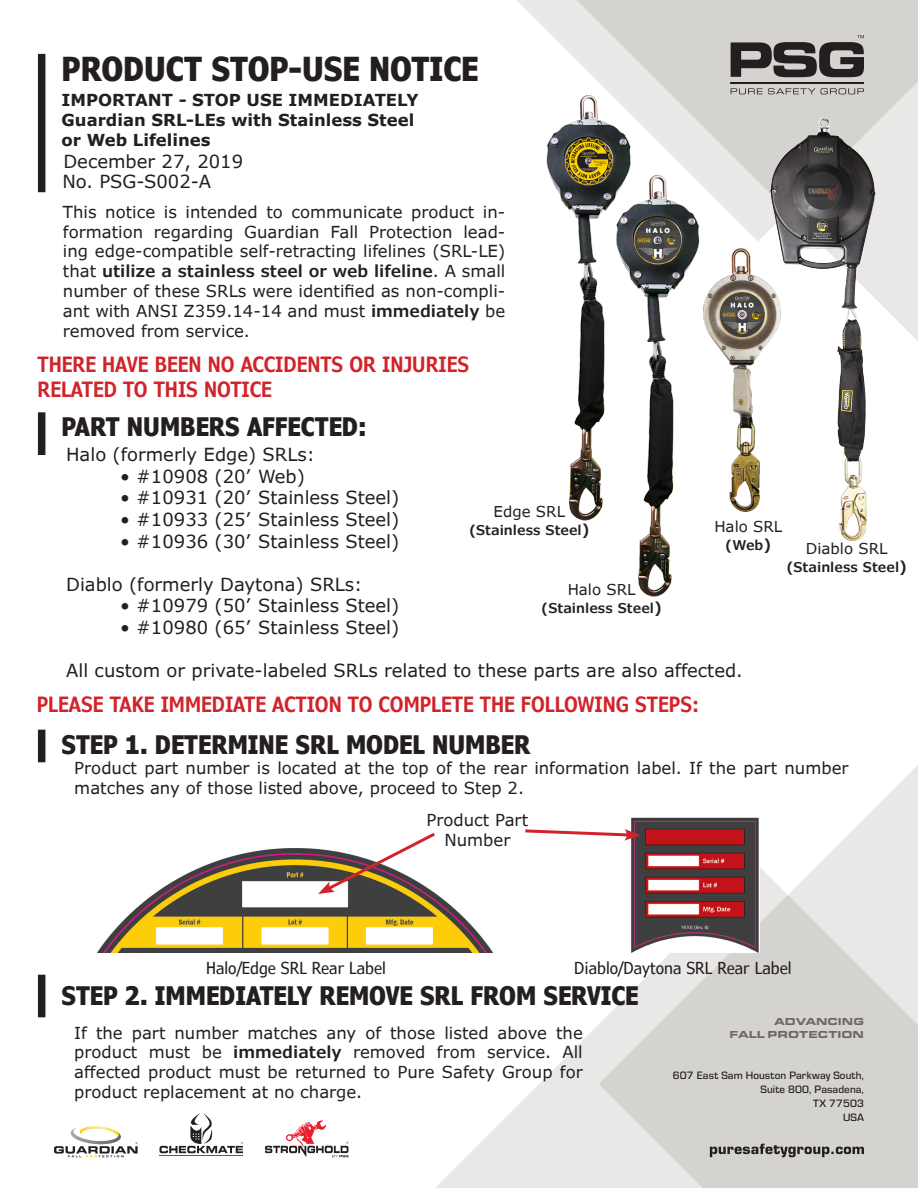
<style>
.page{position:relative;width:918px;height:1188px;background:#fff}
.page>*{position:absolute;margin:0;border:0;box-sizing:border-box;transform-origin:0 0}
.t1{font:700 condensed 33px "Verdana Pro";color:#231f20}
.t2{font:700 condensed 25.5px "Verdana Pro";color:#231f20}
.t3{font:600 condensed 21px "Verdana Pro";color:#d1232a}
.t4{font:18px "Verdana Pro";color:#231f20}
.t5{font:16.5px/19.8px "Verdana Pro";color:#231f20;text-align:justify}
.t6{font:700 16.5px "Verdana Pro";color:#231f20}
.t7{font:condensed 16.5px "Verdana Pro";color:#231f20}
.t8{font:15px "Verdana Pro";color:#231f20}
.t9{font:600 13.5px "Verdana Pro";color:#231f20}
.t10{font:500 11.1px "Eurostile";letter-spacing:.01em;color:#231f20}
.t11{font:900 10.5px "Eurostile Ext";color:#6f685f}
.s1{font-weight:600}
.s2{font-size:15px}
</style>
<div class="page">
<svg style="left:436px;top:1025px;width:163px;height:163px;fill:#e9e8e6"></svg>
<svg style="left:599px;top:765px;width:319px;height:423px;fill:#d4d3cf"></svg>
<svg style="left:737px;top:241px;width:181px;height:100px;fill:#e9e8e6"></svg>
<svg style="left:54px;top:1126px;width:84px;height:31px"></svg>
<svg style="left:160px;top:1113px;width:83px;height:40px"></svg>
<hr style="left:160px;top:1155px;width:83px;height:1px;background:#eb1c2c">
<svg style="left:265px;top:1120px;width:83px;height:37px"></svg>
<svg style="left:710px;top:1144px;width:154px;height:13px"></svg>
<svg style="left:517px;top:0;width:401px;height:241px;fill:#d4d3cf"></svg>
<svg style="left:731px;top:88px;width:133px;height:6px"></svg>
<svg style="left:731px;top:35px;width:133px;height:42px"></svg>
<hr style="left:731px;top:82px;width:133px;height:1px;background:#231f20">
<div style="left:38px;top:54px;width:7px;height:138px;background:#231f20"></div>
<div style="left:38px;top:412px;width:7px;height:43px;background:#231f20"></div>
<div style="left:38px;top:730px;width:7px;height:32px;background:#231f20"></div>
<div style="left:38px;top:975px;width:7px;height:42px;background:#231f20"></div>
<img style="left:638px;top:166px;width:76px;height:431px">
<img style="left:755px;top:116px;width:135px;height:425px">
<img style="left:97px;top:847px;width:397px;height:106px">
<img style="left:631px;top:807px;width:128px;height:146px">
<svg style="left:318px;top:832px;width:120px;height:62px"></svg>
<svg style="left:525px;top:828px;width:115px;height:13px"></svg>
<img style="left:703px;top:249px;width:78px;height:262px">
<img style="left:541px;top:85px;width:102px;height:445px">
<p class="t1" style="left:62px;top:47px;width:418px">PRODUCT STOP-USE NOTICE</p>
<p class="t6" style="left:62px;top:89px;width:359px">IMPORTANT - STOP USE IMMEDIATELY</p>
<p class="t6" style="left:62px;top:109px;width:354px">Guardian SRL-LEs with Stainless Steel</p>
<p class="t6" style="left:62px;top:129px;width:151px">or Web Lifelines</p>
<p class="t4" style="left:63px;top:150px;width:181px">December 27, 2019</p>
<p class="t4" style="left:62px;top:170px;width:150px">No. PSG-S002-A</p>
<p class="t5" style="left:63px;top:202px;width:444px">This notice is intended to communicate product in&shy;formation regarding Guardian Fall Protection lead&shy;ing edge-compatible self-retracting lifelines (SRL-LE) that <span class="s1">utilize a stainless steel or web lifeline</span>. A small number of these SRLs were identified as non-compli&shy;ant with ANSI Z359.14-14 and must <span class="s1">immediately</span> be removed from service.</p>
<p class="t3" style="left:38px;top:350px;width:433px">THERE HAVE BEEN NO ACCIDENTS OR INJURIES</p>
<p class="t3" style="left:38px;top:376px;width:236px">RELATED TO THIS NOTICE</p>
<p class="t2" style="left:62px;top:409px;width:307px">PART NUMBERS AFFECTED:</p>
<p class="t4" style="left:66px;top:443px;width:250px">Halo (formerly Edge) SRLs:</p>
<p class="t4" style="left:120px;top:465px;width:186px">• #10908 (20’ Web)</p>
<p class="t4" style="left:120px;top:486px;width:281px">• #10931 (20’ Stainless Steel)</p>
<p class="t4" style="left:120px;top:508px;width:281px">• #10933 (25’ Stainless Steel)</p>
<p class="t4" style="left:120px;top:530px;width:281px">• #10936 (30’ Stainless Steel)</p>
<p class="t4" style="left:66px;top:573px;width:298px">Diablo (formerly Daytona) SRLs:</p>
<p class="t4" style="left:120px;top:594px;width:281px">• #10979 (50’ Stainless Steel)</p>
<p class="t4" style="left:120px;top:616px;width:281px">• #10980 (65’ Stainless Steel)</p>
<p class="t4" style="left:66px;top:659px;width:678px">All custom or private-labeled SRLs related to these parts are also affected.</p>
<p class="t3" style="left:37px;top:690px;width:664px">PLEASE TAKE IMMEDIATE ACTION TO COMPLETE THE FOLLOWING STEPS:</p>
<p class="t8" style="left:494px;top:502px;width:73px">Edge SRL</p>
<p class="t9" style="left:469px;top:522px;width:121px">(Stainless Steel<span class="s2">)</span></p>
<p class="t8" style="left:714px;top:517px;width:69px">Halo SRL</p>
<p class="t9" style="left:726px;top:536px;width:47px">(Web<span class="s2">)</span></p>
<p class="t8" style="left:806px;top:539px;width:83px">Diablo SRL</p>
<p class="t9" style="left:787px;top:558px;width:121px">(Stainless Steel<span class="s2">)</span></p>
<p class="t8" style="left:568px;top:580px;width:69px">Halo SRL</p>
<p class="t9" style="left:542px;top:599px;width:121px">(Stainless Steel<span class="s2">)</span></p>
<p class="t2" style="left:62px;top:727px;width:470px">STEP 1. DETERMINE SRL MODEL NUMBER</p>
<p class="t5" style="left:74px;top:759px;width:776px">Product part number is located at the top of the rear information label. If the part number matches any of those listed above, proceed to Step 2.</p>
<p class="t5" style="left:426px;top:810px;width:103px">Product Part</p>
<p class="t5" style="left:444px;top:830px;width:68px">Number</p>
<p class="t7" style="left:206px;top:958px;width:181px">Halo/Edge SRL Rear Label</p>
<p class="t7" style="left:574px;top:958px;width:219px">Diablo/Daytona SRL Rear Label</p>
<p class="t2" style="left:62px;top:979px;width:578px">STEP 2. IMMEDIATELY REMOVE SRL FROM SERVICE</p>
<p class="t5" style="left:74px;top:1023px;width:510px">If the part number matches any of those listed above the product must be <span class="s1">immediately</span> removed from service. All affected product must be returned to Pure Safety Group for product replacement at no charge.</p>
<p class="t11" style="left:774px;top:1013px;width:91px">ADVANCING</p>
<p class="t11" style="left:729px;top:1027px;width:136px">FALL PROTECTION</p>
<p class="t10" style="left:673px;top:1068px;width:193px">607 East Sam Houston Parkway South,</p>
<p class="t10" style="left:761px;top:1082px;width:105px">Suite 800, Pasadena,</p>
<p class="t10" style="left:813px;top:1096px;width:52px">TX 77503</p>
<p class="t10" style="left:843px;top:1109px;width:22px">USA</p>
</div>
